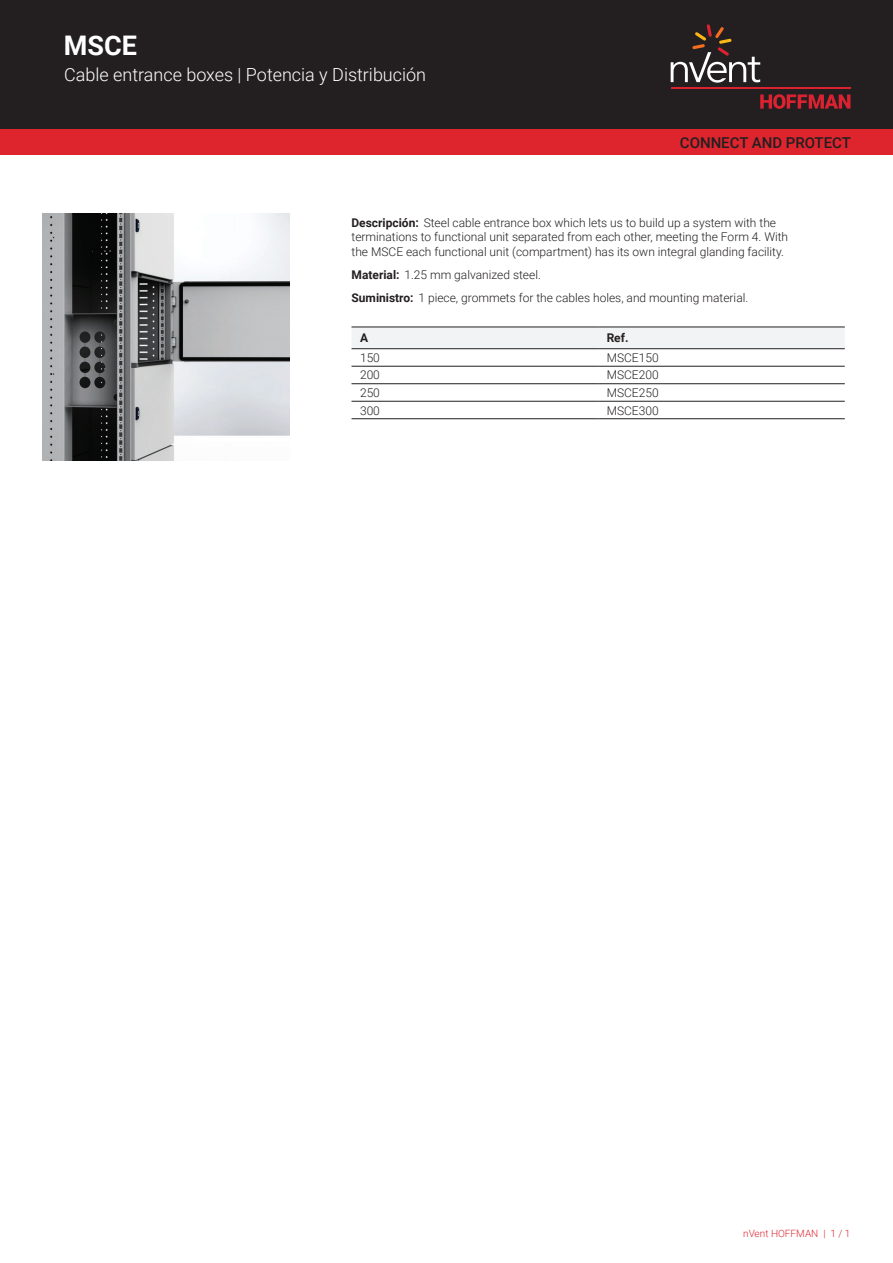
<style>
.page{position:relative;width:893px;height:1263px;background:#fff}
.page>*{position:absolute;margin:0;border:0;box-sizing:border-box;transform-origin:0 0}
.t1{font:700 27px "Roboto";color:#fff}
.t2{font:300 18px "Roboto";color:#fff}
.t3{font:500 15px "Roboto";color:#231f20}
.t4{font:300 12px/14.4px "Roboto";color:#231f20}
.t5{font:700 12px "Roboto";color:#231f20}
.t6{font:300 10.05px "Roboto";color:#de252e}
.s1{font-weight:700}
</style>
<div class="page">
<div style="left:0;top:0;width:893px;height:129px;background:#231f20"></div>
<svg style="left:760px;top:94px;width:90px;height:15px"></svg>
<hr style="left:671px;top:88px;width:179px;height:1px;background:#db2230">
<svg style="left:671px;top:24px;width:89px;height:59px"></svg>
<div style="left:0;top:129px;width:893px;height:26px;background:#de252e"></div>
<div style="left:352px;top:328px;width:493px;height:20px;background:#f2f3f4"></div>
<hr style="left:351px;top:327px;width:247px;height:1px;background:#231f20">
<hr style="left:598px;top:327px;width:247px;height:1px;background:#231f20">
<hr style="left:351px;top:366px;width:247px;height:1px;background:#231f20">
<hr style="left:598px;top:366px;width:247px;height:1px;background:#231f20">
<hr style="left:351px;top:383px;width:247px;height:1px;background:#231f20">
<hr style="left:598px;top:383px;width:247px;height:1px;background:#231f20">
<hr style="left:351px;top:401px;width:247px;height:1px;background:#231f20">
<hr style="left:598px;top:401px;width:247px;height:1px;background:#231f20">
<hr style="left:351px;top:418px;width:247px;height:1px;background:#231f20">
<hr style="left:598px;top:418px;width:247px;height:1px;background:#231f20">
<hr style="left:351px;top:348px;width:247px;height:1px;background:#231f20">
<hr style="left:598px;top:348px;width:247px;height:1px;background:#231f20">
<img style="left:43px;top:213px;width:246px;height:247px">
<h1 class="t1" style="left:64px;top:27px;width:75px">MSCE</h1>
<h2 class="t2" style="left:64px;top:62px;width:363px">Cable entrance boxes | Potencia y Distribución</h2>
<p class="t3" style="left:680px;top:132px;width:173px">CONNECT AND PROTECT</p>
<p class="t4" style="left:351px;top:215px;width:438px"><span class="s1">Descripción:</span> Steel cable entrance box which lets us to build up a system with the terminations to functional unit separated from each other, meeting the Form 4. With the MSCE each functional unit (compartment) has its own integral glanding facility.</p>
<p class="t4" style="left:351px;top:262px;width:398px;line-height:23px"><span class="s1">Material:</span> 1.25 mm galvanized steel.<br><span class="s1">Suministro:</span> 1 piece, grommets for the cables holes, and mounting material.</p>
<p class="t5" style="left:360px;top:330px;width:10px">A</p>
<p class="t5" style="left:607px;top:330px;width:23px">Ref.</p>
<p class="t4" style="left:360px;top:350px;width:21px">150</p>
<p class="t4" style="left:607px;top:350px;width:54px">MSCE150</p>
<p class="t4" style="left:360px;top:368px;width:21px">200</p>
<p class="t4" style="left:607px;top:368px;width:54px">MSCE200</p>
<p class="t4" style="left:360px;top:385px;width:21px">250</p>
<p class="t4" style="left:607px;top:385px;width:54px">MSCE250</p>
<p class="t4" style="left:360px;top:403px;width:21px">300</p>
<p class="t4" style="left:607px;top:403px;width:54px">MSCE300</p>
<p class="t6" style="left:743px;top:1226px;width:109px">nVent HOFFMAN | 1 / 1</p>
</div>
